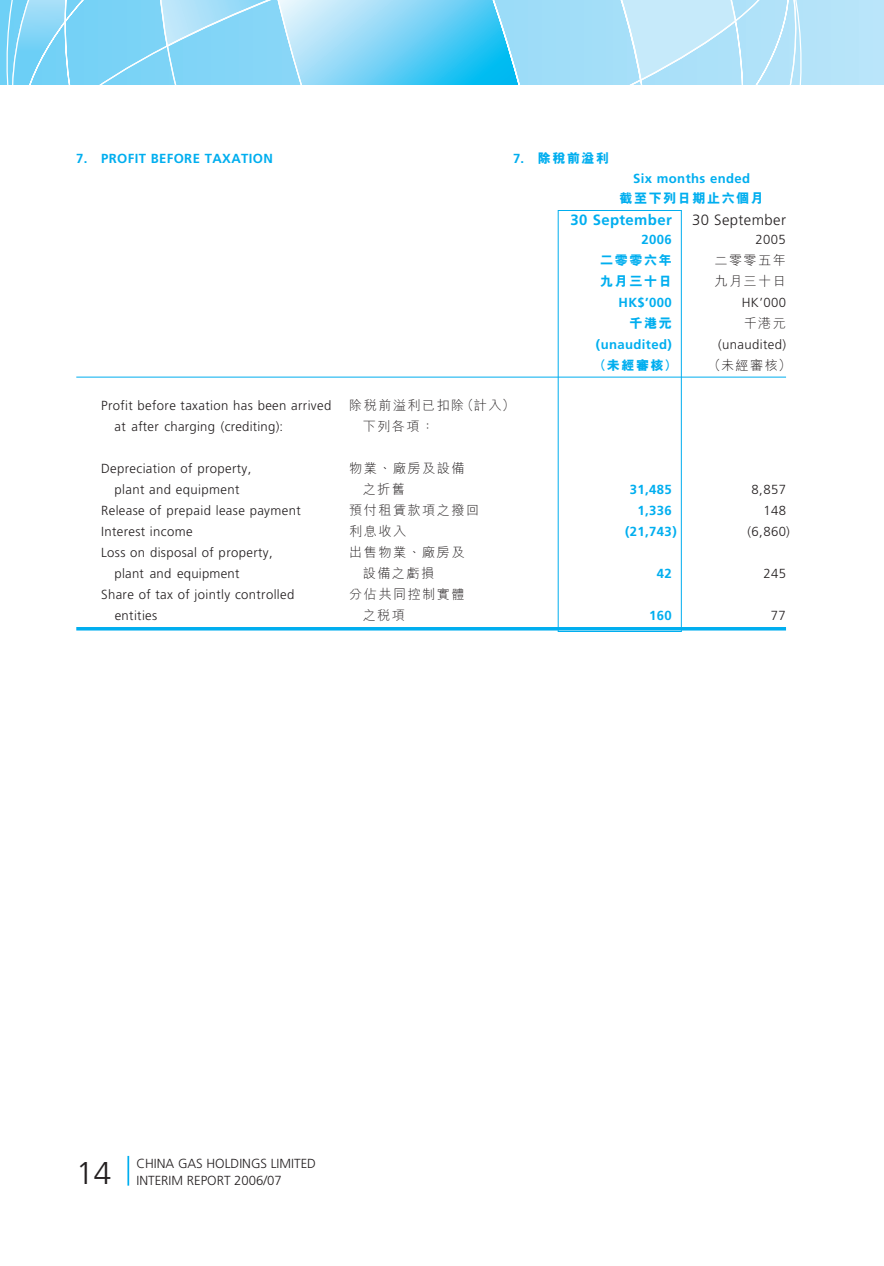
<style>
.page{position:relative;width:884px;height:1266px;background:#fff}
.page>*{position:absolute;margin:0;border:0;box-sizing:border-box;transform-origin:0 0}
.t1{font:300 31.5px "Frutiger";color:#231f20}
.t2{font:700 14.88px "Frutiger";letter-spacing:.025em;color:#00aeef}
.t3{font:300 14.88px "Frutiger";letter-spacing:.025em;color:#231f20}
.t4{font:300 13.12px "Frutiger";letter-spacing:.03em;color:#231f20}
.t5{font:300 13.12px "M Hei";letter-spacing:.11em;color:#231f20}
.t6{font:700 13.12px "Frutiger";letter-spacing:.03em;color:#00aeef}
.t7{font:300 13.12px/17.5px "Frutiger";color:#231f20}
.t8{font:800 13.12px "M Hei";letter-spacing:.11em;color:#00aeef}
.s1{font-family:"Frutiger";font-weight:700}
</style>
<div class="page">
<div style="left:0;top:0;width:884px;height:85px;background:#b6e4f9"></div>
<svg style="left:0;top:0;width:802px;height:85px"></svg>
<svg style="left:19px;top:0;width:770px;height:85px"></svg>
<svg style="left:642px;top:0;width:94px;height:85px"></svg>
<svg style="left:25px;top:0;width:617px;height:85px;background:#87d7f7"></svg>
<hr style="left:127px;top:1155px;width:2px;height:30px;background:#00aeef">
<div style="left:558px;top:210px;width:124px;height:422px;border:1px solid #00aeef"></div>
<hr style="left:76px;top:376px;width:710px;height:1px;background:#00aeef">
<hr style="left:76px;top:627px;width:710px;height:3px;background:#00aeef">
<p class="t6" style="left:76px;top:153px;width:198px">7. PROFIT BEFORE TAXATION</p>
<p class="t8" style="left:513px;top:153px;width:98px"><span class="s1">7.</span> 除稅前溢利</p>
<p class="t6" style="left:633px;top:173px;width:119px">Six months ended</p>
<p class="t8" style="left:619px;top:193px;width:146px">截至下列日期止六個月</p>
<p class="t2" style="left:570px;top:213px;width:103px">30 September</p>
<p class="t3" style="left:692px;top:213px;width:95px">30 September</p>
<p class="t6" style="left:641px;top:234px;width:32px">2006</p>
<p class="t4" style="left:755px;top:234px;width:32px">2005</p>
<p class="t8" style="left:600px;top:255px;width:73px">二零零六年</p>
<p class="t5" style="left:714px;top:255px;width:73px">二零零五年</p>
<p class="t8" style="left:600px;top:276px;width:73px">九月三十日</p>
<p class="t5" style="left:714px;top:276px;width:73px">九月三十日</p>
<p class="t6" style="left:618px;top:296px;width:55px">HK$’000</p>
<p class="t4" style="left:742px;top:296px;width:46px">HK’000</p>
<p class="t8" style="left:629px;top:318px;width:44px">千港元</p>
<p class="t5" style="left:743px;top:318px;width:44px">千港元</p>
<p class="t6" style="left:596px;top:338px;width:77px">(unaudited)</p>
<p class="t4" style="left:718px;top:338px;width:69px">(unaudited)</p>
<p class="t8" style="left:593px;top:360px;width:85px">（未經審核）</p>
<p class="t5" style="left:708px;top:360px;width:85px">（未經審核）</p>
<p class="t4" style="left:101px;top:400px;width:232px">Profit before taxation has been arrived</p>
<p class="t5" style="left:349px;top:400px;width:167px">除稅前溢利已扣除（計入）</p>
<p class="t4" style="left:115px;top:421px;width:170px">at after charging (crediting):</p>
<p class="t5" style="left:363px;top:421px;width:73px">下列各項：</p>
<p class="t4" style="left:101px;top:463px;width:152px">Depreciation of property,</p>
<p class="t5" style="left:349px;top:463px;width:117px">物業、廠房及設備</p>
<p class="t4" style="left:115px;top:484px;width:126px">plant and equipment</p>
<p class="t5" style="left:363px;top:484px;width:44px">之折舊</p>
<p class="t6" style="left:630px;top:484px;width:43px">31,485</p>
<p class="t4" style="left:751px;top:484px;width:36px">8,857</p>
<p class="t4" style="left:101px;top:505px;width:201px">Release of prepaid lease payment</p>
<p class="t5" style="left:349px;top:505px;width:131px">預付租賃款項之撥回</p>
<p class="t6" style="left:637px;top:505px;width:36px">1,336</p>
<p class="t4" style="left:763px;top:505px;width:24px">148</p>
<p class="t4" style="left:101px;top:526px;width:93px">Interest income</p>
<p class="t5" style="left:349px;top:526px;width:58px">利息收入</p>
<p class="t6" style="left:625px;top:526px;width:53px">(21,743)</p>
<p class="t4" style="left:747px;top:526px;width:44px">(6,860)</p>
<p class="t4" style="left:101px;top:547px;width:173px">Loss on disposal of property,</p>
<p class="t5" style="left:349px;top:547px;width:117px">出售物業、廠房及</p>
<p class="t4" style="left:115px;top:568px;width:126px">plant and equipment</p>
<p class="t5" style="left:363px;top:568px;width:73px">設備之虧損</p>
<p class="t6" style="left:657px;top:568px;width:16px">42</p>
<p class="t4" style="left:763px;top:568px;width:24px">245</p>
<p class="t4" style="left:101px;top:589px;width:195px">Share of tax of jointly controlled</p>
<p class="t5" style="left:349px;top:589px;width:117px">分佔共同控制實體</p>
<p class="t4" style="left:115px;top:610px;width:44px">entities</p>
<p class="t5" style="left:363px;top:610px;width:44px">之稅項</p>
<p class="t6" style="left:649px;top:610px;width:24px">160</p>
<p class="t4" style="left:771px;top:610px;width:16px">77</p>
<h1 class="t1" style="left:76px;top:1159px;width:37px">14</h1>
<p class="t7" style="left:136px;top:1155px;width:181px">CHINA GAS HOLDINGS LIMITED<br>INTERIM REPORT 2006/07</p>
</div>
